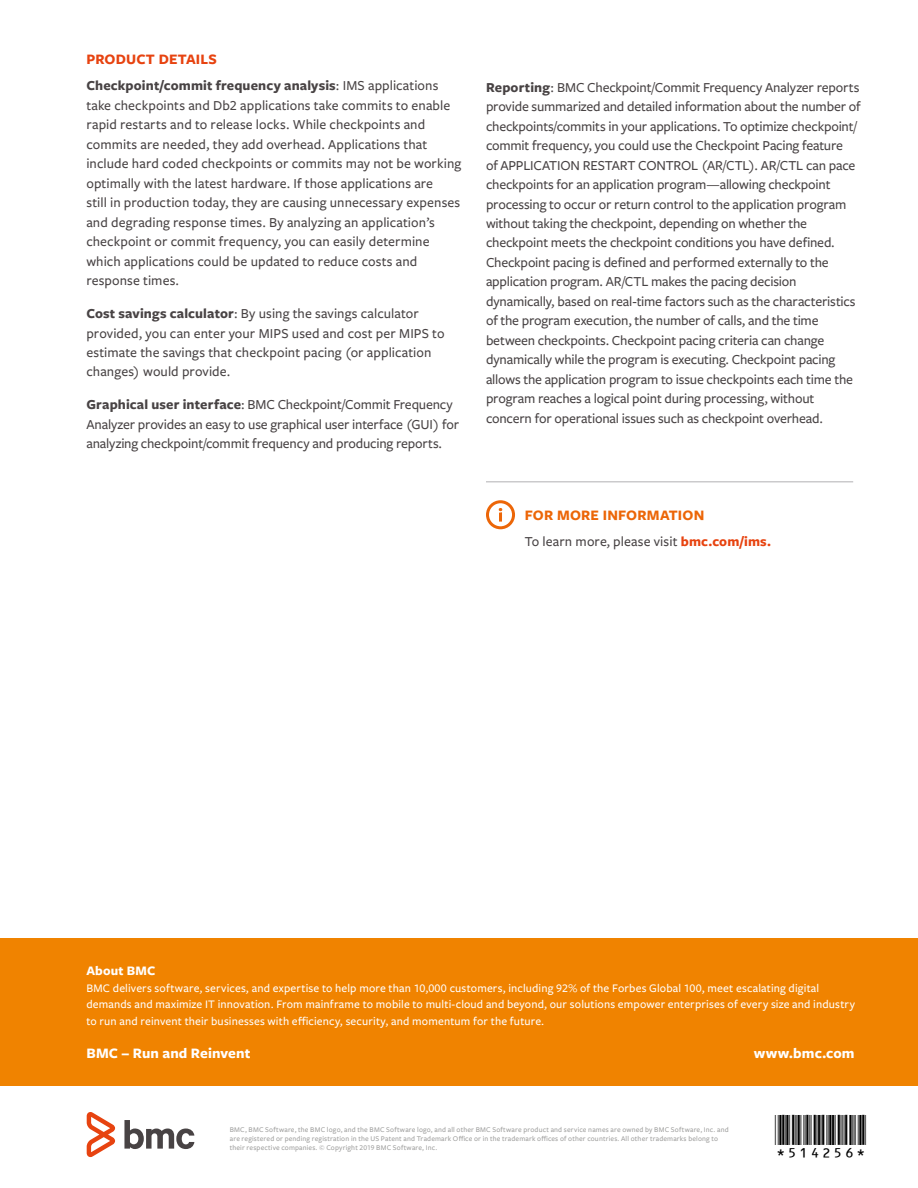
<style>
.page{position:relative;width:918px;height:1188px;background:#fff}
.page>*{position:absolute;margin:0;border:0;box-sizing:border-box;transform-origin:0 0}
.t1{font:30px "BC39 HI Tall HR";color:#000}
.t2{font:700 15px "Freight Sans Pro";letter-spacing:.005em;color:#fff}
.t3{font:700 15px "Freight Sans Pro";letter-spacing:.01em;color:#ec6608}
.t4{font:700 15px "Freight Sans Pro";letter-spacing:.01em;color:#e74310}
.t5{font:500 14.25px/19.5px "Freight Sans Pro";letter-spacing:-.01em;color:#484344}
.t6{font:500 14.25px "Freight Sans Pro";letter-spacing:.01em;color:#484344}
.t7{font:700 13.5px "Freight Sans Pro";letter-spacing:.015em;color:#fff}
.t8{font:500 12px/16.5px "Freight Sans Pro";letter-spacing:.015em;color:#fff}
.t9{font:500 7.5px/9px "Freight Sans Pro";letter-spacing:.02em;color:#9d9d9c}
.s1{font-weight:700}
.s2{font-weight:700;color:#e74310}
</style>
<div class="page">
<div style="left:0;top:938px;width:918px;height:148px;background:#f08300"></div>
<svg style="left:124px;top:1120px;width:70px;height:29px"></svg>
<svg style="left:87px;top:1112px;width:28px;height:45px"></svg>
<div style="left:486px;top:500px;width:29px;height:29px;border:3px solid #ec6608;border-radius:50%"></div>
<svg style="left:499px;top:508px;width:3px;height:14px"></svg>
<hr style="left:486px;top:481px;width:367px;height:1px;background:#b1b0b3">
<p class="t4" style="left:86px;top:49px;width:132px">PRODUCT DETAILS</p>
<p class="t5" style="left:86px;top:76px;width:376px"><span class="s1">Checkpoint/commit frequency analysis</span>: IMS applications take checkpoints and Db2 applications take commits to enable rapid restarts and to release locks. While checkpoints and commits are needed, they add overhead. Applications that include hard coded checkpoints or commits may not be working optimally with the latest hardware. If those applications are<br>still in production today, they are causing unnecessary expenses and degrading response times. By analyzing an application’s checkpoint or commit frequency, you can easily determine which applications could be updated to reduce costs and response times.</p>
<p class="t5" style="left:86px;top:303px;width:360px"><span class="s1">Cost savings calculator</span>: By using the savings calculator provided, you can enter your MIPS used and cost per MIPS to estimate the savings that checkpoint pacing (or application changes) would provide.</p>
<p class="t5" style="left:86px;top:394px;width:375px"><span class="s1">Graphical user interface</span>: BMC Checkpoint/Commit Frequency<br>Analyzer provides an easy to use graphical user interface (GUI) for analyzing checkpoint/commit frequency and producing reports.</p>
<p class="t5" style="left:486px;top:77px;width:376px"><span class="s1">Reporting</span>: BMC Checkpoint/Commit Frequency Analyzer reports provide summarized and detailed information about the number of checkpoints/commits in your applications. To optimize checkpoint/ commit frequency, you could use the Checkpoint Pacing feature<br>of APPLICATION RESTART CONTROL (AR/CTL). AR/CTL can pace checkpoints for an application program—allowing checkpoint processing to occur or return control to the application program without taking the checkpoint, depending on whether the checkpoint meets the checkpoint conditions you have defined.<br>Checkpoint pacing is defined and performed externally to the application program. AR/CTL makes the pacing decision dynamically, based on real-time factors such as the characteristics of the program execution, the number of calls, and the time between checkpoints. Checkpoint pacing criteria can change dynamically while the program is executing. Checkpoint pacing allows the application program to issue checkpoints each time the program reaches a logical point during processing, without concern for operational issues such as checkpoint overhead.</p>
<p class="t3" style="left:525px;top:505px;width:181px">FOR MORE INFORMATION</p>
<p class="t6" style="left:525px;top:532px;width:248px">To learn more, please visit <span class="s2">bmc.com/ims.</span></p>
<p class="t7" style="left:86px;top:962px;width:71px">About BMC</p>
<p class="t8" style="left:86px;top:979px;width:770px">BMC delivers software, services, and expertise to help more than 10,000 customers, including 92% of the Forbes Global 100, meet escalating digital demands and maximize IT innovation. From mainframe to mobile to multi-cloud and beyond, our solutions empower enterprises of every size and industry to run and reinvent their businesses with efficiency, security, and momentum for the future.</p>
<p class="t2" style="left:86px;top:1043px;width:165px">BMC – Run and Reinvent</p>
<p class="t2" style="left:754px;top:1043px;width:102px">www.bmc.com</p>
<p class="t9" style="left:230px;top:1125px;width:500px">BMC, BMC Software, the BMC logo, and the BMC Software logo, and all other BMC Software product and service names are owned by BMC Software, Inc. and are registered or pending registration in the US Patent and Trademark Office or in the trademark offices of other countries. All other trademarks belong to their respective companies. © Copyright 2019 BMC Software, Inc.</p>
<h1 class="t1" style="left:775px;top:1107px;width:93px">*514256*</h1>
</div>
